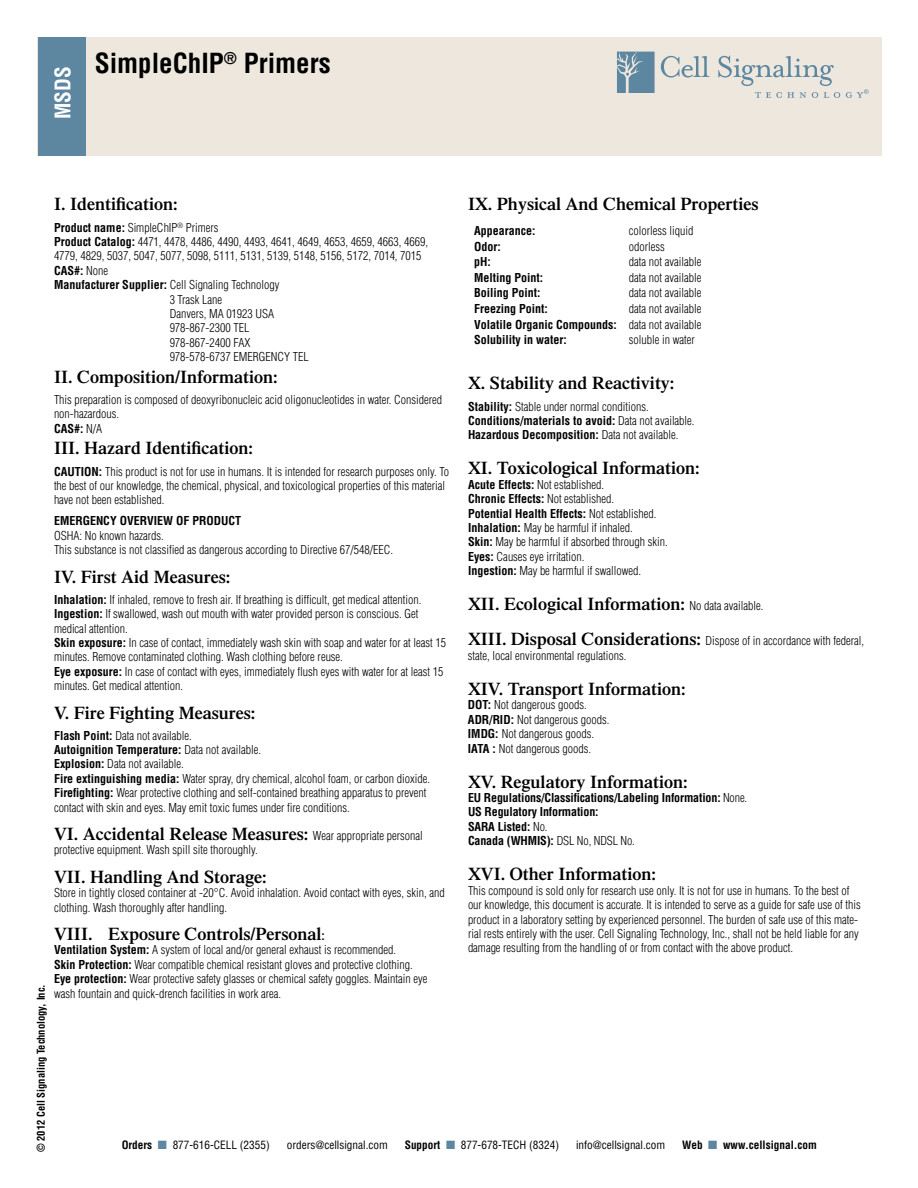
<style>
.page{position:relative;width:918px;height:1188px;background:#fff}
.page>*{position:absolute;margin:0;border:0;box-sizing:border-box;transform-origin:0 0}
.t1{font:700 condensed 27px "Helvetica";color:#000}
.t2{font:700 condensed 21px "Helvetica";color:#fff}
.t3{font:600 18px "Times";color:#000}
.t4{font:300 condensed 12px/14.4px "Helvetica";color:#000}
.t5{font:700 condensed 12px/14.4px "Helvetica";color:#000}
.t6{font:condensed 11.25px "Helvetica";color:#000}
.t7{font:700 condensed 11.25px "Helvetica";color:#000}
.t8{font:700 condensed 10.5px "Helvetica";color:#000}
.s1{font-weight:700}
.s2{font-weight:300}
.s3{font-family:"Helvetica";font-weight:300;font-stretch:condensed;font-size:12px}
.s4{font-family:"Helvetica";font-weight:700;font-stretch:condensed;font-size:12px}
.s5{font-family:"Times";font-weight:600;font-stretch:normal;font-size:18px}
.s6{color:#5d87a1}
</style>
<div class="page">
<div style="left:37px;top:37px;width:845px;height:118px;background:#ede7dd"></div>
<div style="left:38px;top:37px;width:48px;height:118px;background:#5d87a1"></div>
<svg style="left:617px;top:52px;width:38px;height:41px;background:#7295a9"></svg>
<svg style="left:661px;top:56px;width:48px;height:22px"></svg>
<svg style="left:718px;top:56px;width:116px;height:30px"></svg>
<svg style="left:755px;top:92px;width:39px;height:6px"></svg>
<svg style="left:800px;top:92px;width:6px;height:6px"></svg>
<svg style="left:812px;top:92px;width:6px;height:6px"></svg>
<svg style="left:824px;top:92px;width:16px;height:6px"></svg>
<svg style="left:846px;top:89px;width:23px;height:9px"></svg>
<h2 class="t2" style="left:50px;top:119px;width:54px;rotate:-90deg">MSDS</h2>
<h1 class="t1" style="left:95px;top:46px;width:237px">SimpleChIP<sup>®</sup> Primers</h1>
<h3 class="t3" style="left:54px;top:193px;width:125px">I. Identification:</h3>
<p class="t4" style="left:54px;top:220px;width:166px"><span class="s1">Product name:</span> SimpleChIP<sup>®</sup> Primers</p>
<p class="t4" style="left:54px;top:234px;width:376px"><span class="s1">Product Catalog:</span> 4471, 4478, 4486, 4490, 4493, 4641, 4649, 4653, 4659, 4663, 4669,</p>
<p class="t4" style="left:54px;top:249px;width:369px">4779, 4829, 5037, 5047, 5077, 5098, 5111, 5131, 5139, 5148, 5156, 5172, 7014, 7015</p>
<p class="t5" style="left:54px;top:263px;width:56px">CAS#: <span class="s2">None</span></p>
<p class="t4" style="left:54px;top:278px;width:227px"><span class="s1">Manufacturer Supplier:</span> Cell Signaling Technology</p>
<p class="t4" style="left:170px;top:292px;width:54px">3 Trask Lane</p>
<p class="t4" style="left:170px;top:306px;width:106px">Danvers, MA 01923 USA</p>
<p class="t4" style="left:170px;top:321px;width:81px">978-867-2300 TEL</p>
<p class="t4" style="left:170px;top:335px;width:82px">978-867-2400 FAX</p>
<p class="t4" style="left:170px;top:350px;width:141px">978-578-6737 EMERGENCY TEL</p>
<h3 class="t3" style="left:54px;top:366px;width:225px">II. Composition/Information:</h3>
<p class="t4" style="left:54px;top:392px;width:390px">This preparation is composed of deoxyribonucleic acid oligonucleotides in water. Considered non-hazardous.<br><span class="s1">CAS#:</span> N/A</p>
<h3 class="t3" style="left:54px;top:438px;width:201px">III. Hazard Identification:</h3>
<p class="t4" style="left:54px;top:464px;width:397px"><span class="s1">CAUTION:</span> This product is not for use in humans. It is intended for research purposes only. To the best of our knowledge, the chemical, physical, and toxicological properties of this material have not been established.</p>
<p class="t5" style="left:54px;top:514px;width:189px">EMERGENCY OVERVIEW OF PRODUCT</p>
<p class="t4" style="left:54px;top:528px;width:341px">OSHA: No known hazards.<br>This substance is not classified as dangerous according to Directive 67/548/EEC.</p>
<h3 class="t3" style="left:54px;top:566px;width:178px">IV. First Aid Measures:</h3>
<p class="t4" style="left:54px;top:592px;width:394px"><span class="s1">Inhalation:</span> If inhaled, remove to fresh air. If breathing is difficult, get medical attention.<br><span class="s1">Ingestion:</span> If swallowed, wash out mouth with water provided person is conscious. Get medical attention.<br><span class="s1">Skin exposure:</span> In case of contact, immediately wash skin with soap and water for at least 15 minutes. Remove contaminated clothing. Wash clothing before reuse.<br><span class="s1">Eye exposure:</span> In case of contact with eyes, immediately flush eyes with water for at least 15 minutes. Get medical attention.</p>
<h3 class="t3" style="left:54px;top:702px;width:203px">V. Fire Fighting Measures:</h3>
<p class="t4" style="left:54px;top:728px;width:378px"><span class="s1">Flash Point:</span> Data not available.<br><span class="s1">Autoignition Temperature:</span> Data not available.<br><span class="s1">Explosion:</span> Data not available.<br><span class="s1">Fire extinguishing media:</span> Water spray, dry chemical, alcohol foam, or carbon dioxide.<br><span class="s1">Firefighting:</span> Wear protective clothing and self-contained breathing apparatus to prevent contact with skin and eyes. May emit toxic fumes under fire conditions.</p>
<h3 class="t3" style="left:54px;top:823px;width:370px">VI. Accidental Release Measures: <span class="s3">Wear appropriate personal</span></h3>
<p class="t4" style="left:54px;top:843px;width:205px">protective equipment. Wash spill site thoroughly.</p>
<h3 class="t3" style="left:54px;top:866px;width:214px">VII. Handling And Storage:</h3>
<p class="t4" style="left:54px;top:886px;width:392px">Store in tightly closed container at -20°C. Avoid inhalation. Avoid contact with eyes, skin, and clothing. Wash thoroughly after handling.</p>
<h3 class="t3" style="left:54px;top:923px;width:272px">VIII. Exposure Controls/Personal<span class="s4">:</span></h3>
<p class="t4" style="left:54px;top:943px;width:375px"><span class="s1">Ventilation System:</span> A system of local and/or general exhaust is recommended.<br><span class="s1">Skin Protection:</span> Wear compatible chemical resistant gloves and protective clothing.<br><span class="s1">Eye protection:</span> Wear protective safety glasses or chemical safety goggles. Maintain eye wash fountain and quick-drench facilities in work area.</p>
<h3 class="t3" style="left:468px;top:193px;width:292px">IX. Physical And Chemical Properties</h3>
<p class="t5" style="left:474px;top:224px;width:63px">Appearance:</p>
<p class="t4" style="left:629px;top:224px;width:66px">colorless liquid</p>
<p class="t5" style="left:474px;top:239px;width:28px">Odor:</p>
<p class="t4" style="left:629px;top:239px;width:37px">odorless</p>
<p class="t5" style="left:474px;top:255px;width:18px">pH:</p>
<p class="t4" style="left:629px;top:255px;width:74px">data not available</p>
<p class="t5" style="left:474px;top:270px;width:71px">Melting Point:</p>
<p class="t4" style="left:629px;top:270px;width:74px">data not available</p>
<p class="t5" style="left:474px;top:286px;width:68px">Boiling Point:</p>
<p class="t4" style="left:629px;top:286px;width:74px">data not available</p>
<p class="t5" style="left:474px;top:301px;width:75px">Freezing Point:</p>
<p class="t5" style="left:474px;top:301px;width:229px;line-height:15.6px;text-align:justify;text-indent:155px"><span class="s2">data not available </span>Volatile Organic Compounds: <span class="s2">data not available </span>Solubility in water:</p>
<p class="t4" style="left:629px;top:333px;width:67px">soluble in water</p>
<h3 class="t3" style="left:468px;top:373px;width:208px">X. Stability and Reactivity:</h3>
<p class="t4" style="left:468px;top:399px;width:228px"><span class="s1">Stability:</span> Stable under normal conditions.<br><span class="s1">Conditions/materials to avoid:</span> Data not available.<br><span class="s1">Hazardous Decomposition:</span> Data not available.</p>
<h3 class="t3" style="left:468px;top:458px;width:233px">XI. Toxicological Information:</h3>
<p class="t4" style="left:468px;top:477px;width:201px"><span class="s1">Acute Effects:</span> Not established.<br><span class="s1">Chronic Effects:</span> Not established.<br><span class="s1">Potential Health Effects:</span> Not established.<br><span class="s1">Inhalation:</span> May be harmful if inhaled.<br><span class="s1">Skin:</span> May be harmful if absorbed through skin.<br><span class="s1">Eyes:</span> Causes eye irritation.<br><span class="s1">Ingestion:</span> May be harmful if swallowed.</p>
<h3 class="t3" style="left:468px;top:594px;width:297px">XII. Ecological Information: <span class="s3">No data available.</span></h3>
<p class="t4" style="left:468px;top:634px;width:398px"><span class="s5">XIII. Disposal Considerations:</span> Dispose of in accordance with federal, state, local environmental regulations.</p>
<h3 class="t3" style="left:468px;top:678px;width:219px">XIV. Transport Information:</h3>
<p class="t4" style="left:468px;top:698px;width:143px"><span class="s1">DOT:</span> Not dangerous goods.<br><span class="s1">ADR/RID:</span> Not dangerous goods.<br><span class="s1">IMDG:</span> Not dangerous goods.<br><span class="s1">IATA :</span> Not dangerous goods.</p>
<h3 class="t3" style="left:468px;top:771px;width:221px">XV. Regulatory Information:</h3>
<p class="t5" style="left:468px;top:790px;width:281px">EU Regulations/Classifications/Labeling Information: <span class="s2">None.<br></span>US Regulatory Information:<br>SARA Listed: <span class="s2">No.<br></span>Canada (WHMIS): <span class="s2">DSL No, NDSL No.</span></p>
<h3 class="t3" style="left:468px;top:864px;width:189px">XVI. Other Information:</h3>
<p class="t4" style="left:468px;top:883px;width:394px">This compound is sold only for research use only. It is not for use in humans. To the best of our knowledge, this document is accurate. It is intended to serve as a guide for safe use of this product in a laboratory setting by experienced personnel. The burden of safe use of this mate&shy;rial rests entirely with the user. Cell Signaling Technology, Inc., shall not be held liable for any damage resulting from the handling of or from contact with the above product.</p>
<p class="t8" style="left:35px;top:1152px;width:170px;rotate:-90deg">© 2012 Cell Signaling Technology, Inc.</p>
<p class="t6" style="left:122px;top:1138px;width:150px"><span class="s1">Orders</span> <span class="s6">■</span> 877-616-CELL (2355)</p>
<p class="t6" style="left:287px;top:1138px;width:103px">orders@cellsignal.com</p>
<p class="t6" style="left:405px;top:1138px;width:156px"><span class="s1">Support</span> <span class="s6">■</span> 877-678-TECH (8324)</p>
<p class="t6" style="left:576px;top:1138px;width:91px">info@cellsignal.com</p>
<p class="t7" style="left:682px;top:1138px;width:136px">Web <span class="s6">■</span> www.cellsignal.com</p>
</div>
